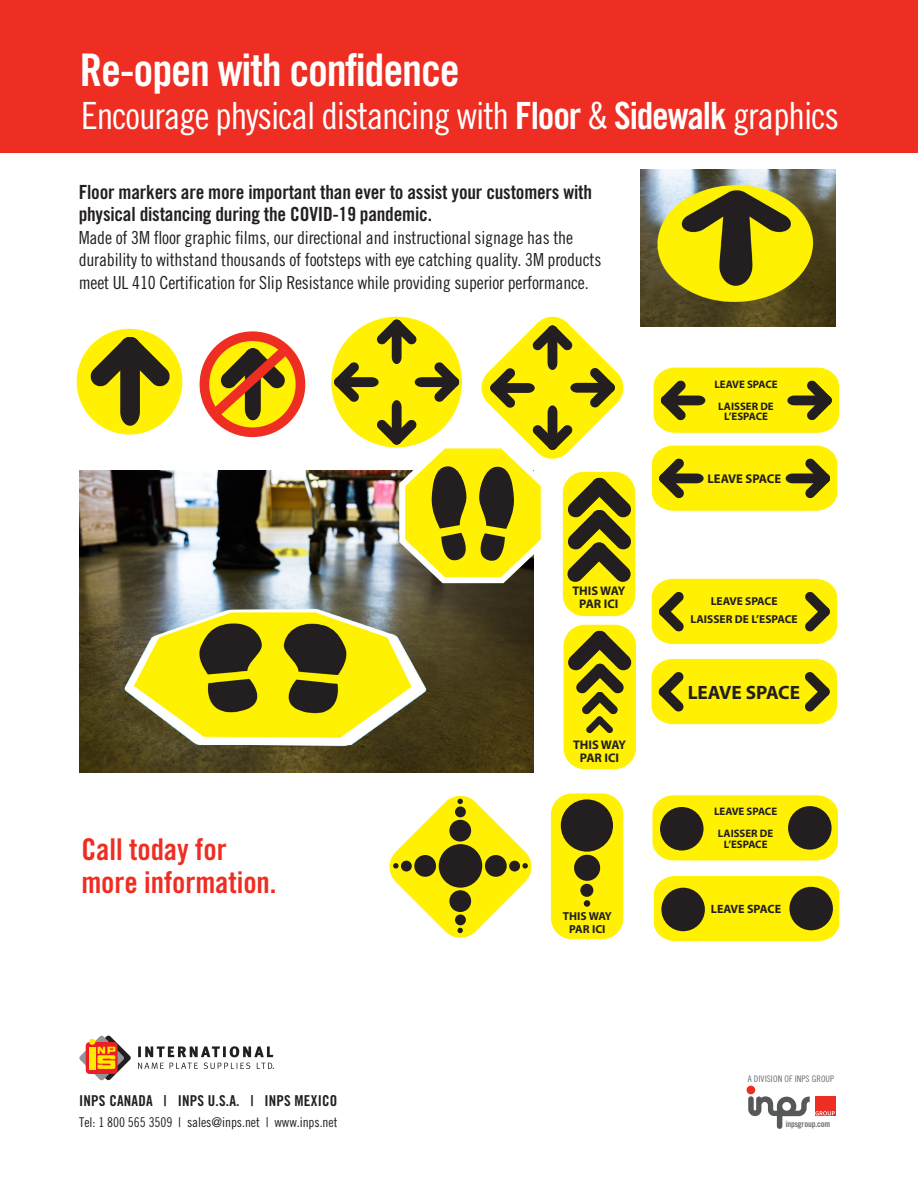
<style>
.page{position:relative;width:918px;height:1188px;background:#fff}
.page>*{position:absolute;margin:0;border:0;box-sizing:border-box;transform-origin:0 0}
.t1{font:45px "Trade Gothic LT Std Bd Cn 20";letter-spacing:-.025em;color:#fff}
.t2{font:37.5px "Trade Gothic Cond Eighteen";letter-spacing:-.03em;color:#fff}
.t3{font:30px/33px "Trade Gothic LT Std Bd Cn 20";letter-spacing:-.005em;color:#ee2e22}
.t4{font:19.5px/22.5px "Trade Gothic LT Std Bd Cn 20";letter-spacing:-.01em;color:#231f20}
.t5{font:700 19.35px "Myriad";color:#231f20}
.t6{font:18px/22.5px "Trade Gothic Cond Eighteen";letter-spacing:-.01em;color:#231f20}
.t7{font:15px "Trade Gothic LT Std Bd Cn 20";letter-spacing:.015em;color:#231f20}
.t8{font:13.5px "Trade Gothic Cond Eighteen";letter-spacing:-.005em;color:#231f20}
.t9{font:700 12.75px "Myriad";color:#231f20}
.t10{font:700 12.6px/12.6px "Myriad";color:#231f20;text-align:center}
.t11{font:700 12.15px "Myriad";color:#231f20}
.t12{font:700 11.55px/12.6px "Myriad";color:#231f20;text-align:center}
.t13{font:700 10.95px/21.8px "Myriad";color:#231f20;text-align:center}
.t14{font:9px "Trade Gothic Cond Eighteen";letter-spacing:.01em;color:#6c6d70}
.t15{font:8.55px "Trade Gothic LT Std Bd Cn 20";letter-spacing:-.02em;color:#6c6d70}
.s1{font-family:"Trade Gothic LT Std Bd Cn 20"}
</style>
<div class="page">
<div style="left:0;top:0;width:918px;height:153px;background:#ee2e22"></div>
<svg style="left:748px;top:1087px;width:87px;height:42px"></svg>
<div style="left:747px;top:1086px;width:8px;height:8px;background:#ee2e22;border-radius:50%"></div>
<svg style="left:138px;top:1046px;width:135px;height:11px"></svg>
<svg style="left:138px;top:1063px;width:136px;height:6px"></svg>
<svg style="left:79px;top:1035px;width:52px;height:46px"></svg>
<div style="left:89px;top:1047px;width:7px;height:22px;background:#ffe901"></div>
<div style="left:77px;top:329px;width:105px;height:106px;background:#fff101;border-radius:50%"></div>
<svg style="left:90px;top:336px;width:81px;height:90px"></svg>
<div style="left:563px;top:472px;width:72px;height:144px;background:#fff101;border-radius:21px"></div>
<div style="left:564px;top:625px;width:72px;height:144px;background:#fff101;border-radius:21px"></div>
<svg style="left:567px;top:630px;width:65px;height:103px"></svg>
<svg style="left:389px;top:795px;width:143px;height:143px"></svg>
<div style="left:551px;top:793px;width:72px;height:146px;background:#fff101;border-radius:21px"></div>
<div style="left:561px;top:799px;width:52px;height:53px;background:#231f20;border-radius:50%"></div>
<div style="left:574px;top:855px;width:26px;height:26px;background:#231f20;border-radius:50%"></div>
<div style="left:580px;top:884px;width:13px;height:13px;background:#231f20;border-radius:50%"></div>
<div style="left:584px;top:900px;width:6px;height:7px;background:#231f20;border-radius:50%"></div>
<svg style="left:654px;top:368px;width:185px;height:65px;background:#e2d60c"></svg>
<svg style="left:652px;top:579px;width:185px;height:65px;background:#ece00a"></svg>
<svg style="left:652px;top:795px;width:186px;height:65px;background:#fef10c"></svg>
<div style="left:660px;top:807px;width:44px;height:44px;background:#231f20;border-radius:50%"></div>
<div style="left:788px;top:806px;width:44px;height:44px;background:#231f20;border-radius:50%"></div>
<svg style="left:652px;top:446px;width:185px;height:65px;background:#e2d60c"></svg>
<svg style="left:651px;top:659px;width:186px;height:65px;background:#ede00b"></svg>
<div style="left:654px;top:876px;width:185px;height:65px;background:#fff101"></div>
<div style="left:661px;top:888px;width:44px;height:43px;background:#231f20;border-radius:50%"></div>
<div style="left:789px;top:887px;width:44px;height:43px;background:#231f20;border-radius:50%"></div>
<svg style="left:200px;top:331px;width:105px;height:106px"></svg>
<img style="left:79px;top:470px;width:454px;height:303px">
<img style="left:640px;top:169px;width:196px;height:157px">
<svg style="left:334px;top:316px;width:298px;height:267px"></svg>
<h1 class="t1" style="left:80px;top:42px;width:382px">Re-open with confidence</h1>
<h2 class="t2" style="left:81px;top:93px;width:760px">Encourage physical distancing with <span class="s1">Floor</span> &amp; <span class="s1">Sidewalk</span> graphics</h2>
<p class="t4" style="left:79px;top:180px;width:515px">Floor markers are more important than ever to assist your customers with physical distancing during the COVID-19 pandemic.</p>
<p class="t6" style="left:79px;top:226px;width:524px">Made of 3M floor graphic films, our directional and instructional signage has the durability to withstand thousands of footsteps with eye catching quality. 3M products meet UL 410 Certification for Slip Resistance while providing superior performance.</p>
<p class="t10" style="left:572px;top:585px;width:54px">THIS WAY<br>PAR ICI</p>
<h3 class="t3" style="left:81px;top:833px;width:197px">Call today for more information.</h3>
<p class="t7" style="left:79px;top:1092px;width:260px">INPS CANADA | INPS U.S.A. | INPS MEXICO</p>
<p class="t8" style="left:79px;top:1114px;width:260px">Tel: 1 800 565 3509 | sales@inps.net | www.inps.net</p>
<p class="t10" style="left:573px;top:739px;width:54px">THIS WAY<br>PAR ICI</p>
<p class="t12" style="left:563px;top:910px;width:50px">THIS WAY<br>PAR ICI</p>
<p class="t13" style="left:714px;top:374px;width:65px">LEAVE SPACE<br>LAISSER DE</p>
<p class="t13" style="left:724px;top:406px;width:45px">L’ESPACE</p>
<p class="t9" style="left:707px;top:472px;width:75px">LEAVE SPACE</p>
<p class="t12" style="left:691px;top:592px;width:109px;line-height:18.1px">LEAVE SPACE<br>LAISSER DE L’ESPACE</p>
<p class="t5" style="left:688px;top:683px;width:114px">LEAVE SPACE</p>
<p class="t13" style="left:714px;top:801px;width:65px">LEAVE SPACE<br>LAISSER DE</p>
<p class="t13" style="left:724px;top:834px;width:45px">L’ESPACE</p>
<p class="t11" style="left:711px;top:903px;width:72px">LEAVE SPACE</p>
<p class="t14" style="left:748px;top:1073px;width:88px">A DIVISION OF INPS GROUP</p>
<p class="t15" style="left:786px;top:1118px;width:46px">inpsgroup.com</p>
</div>
